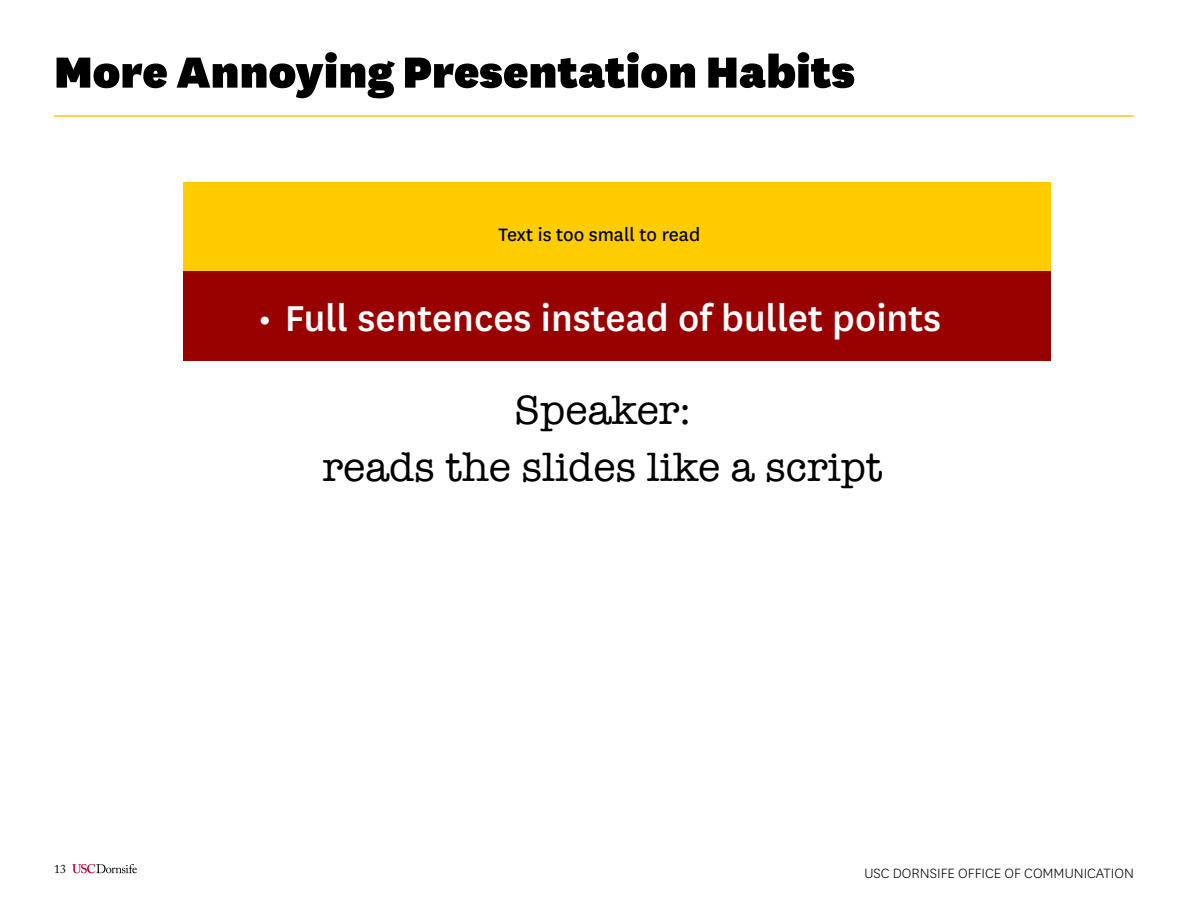
<style>
.page{position:relative;width:1188px;height:918px;background:#fff}
.page>*{position:absolute;margin:0;border:0;box-sizing:border-box;transform-origin:0 0}
.t1{font:900 51px "National";color:#000}
.t2{font:500 42px "National";color:#fff}
.t3{font:42px/56.4px "American Typewriter";color:#000;text-align:center}
.t4{font:21px "National";color:#000}
.t5{font:300 15.75px "National";color:#000}
.t6{font:12px "Adobe Caslon Pro";color:#000}
</style>
<div class="page">
<div style="left:184px;top:183px;width:867px;height:88px;background:#fc0"></div>
<div style="left:184px;top:271px;width:867px;height:90px;background:#900"></div>
<svg style="left:72px;top:864px;width:65px;height:9px"></svg>
<hr style="left:54px;top:115px;width:1080px;height:2px;background:#ffc425">
<p class="t1" style="left:54px;top:36px;width:803px">More Annoying Presentation Habits</p>
<p class="t4" style="left:499px;top:221px;width:203px">Text is too small to read</p>
<p class="t2" style="left:258px;top:289px;width:685px">• Full sentences instead of bullet points</p>
<p class="t3" style="left:323px;top:381px;width:562px">Speaker:<br>reads the slides like a script</p>
<p class="t6" style="left:54px;top:862px;width:14px">13</p>
<p class="t5" style="left:865px;top:864px;width:271px">USC DORNSIFE OFFICE OF COMMUNICATION</p>
</div>
